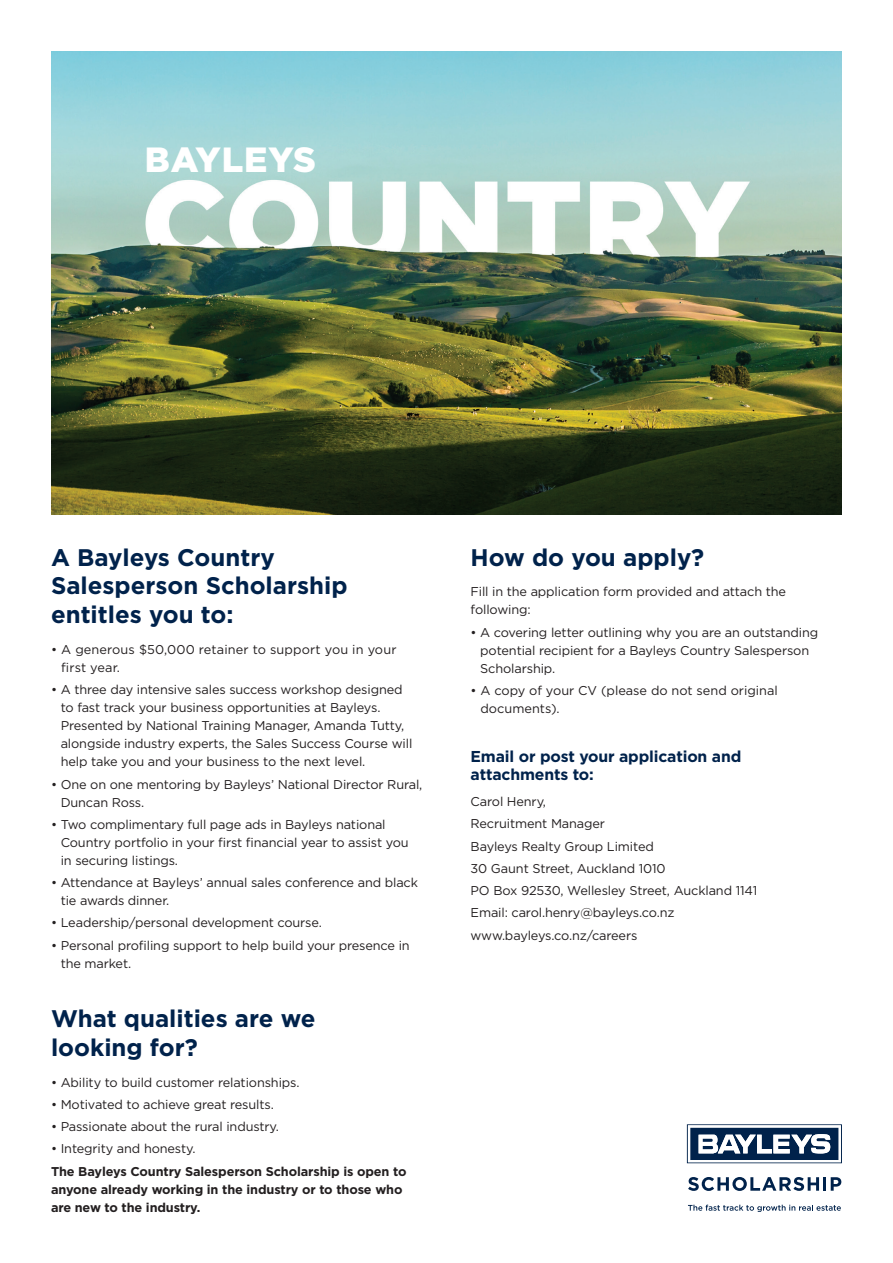
<style>
.page{position:relative;width:893px;height:1263px;background:#fff}
.page>*{position:absolute;margin:0;border:0;box-sizing:border-box;transform-origin:0 0}
.t1{font:900 34.95px "Gotham";letter-spacing:.025em;color:#fff}
.t2{font:700 24px/28.8px "Gotham";color:#00224b}
.t3{font:700 15.75px/18px "Gotham";letter-spacing:-.01em;color:#00224b}
.t4{font:12.75px/18px "Gotham";letter-spacing:-.01em;color:#231f20}
.t5{font:700 12.75px/18px "Gotham";letter-spacing:-.01em;color:#231f20}
.t6{font:12.75px/18px "Gotham";letter-spacing:.01em;color:#231f20}
</style>
<div class="page">
<img style="left:51px;top:51px;width:791px;height:463px">
<svg style="left:687px;top:1124px;width:155px;height:39px"></svg>
<svg style="left:688px;top:1204px;width:153px;height:8px"></svg>
<svg style="left:688px;top:1177px;width:131px;height:14px"></svg>
<hr style="left:823px;top:1177px;width:3px;height:14px;background:#00224b">
<svg style="left:831px;top:1177px;width:10px;height:14px"></svg>
<h1 class="t1" style="left:145px;top:136px;width:173px">BAYLEYS</h1>
<h2 class="t2" style="left:51px;top:543px;width:298px">A Bayleys Country<br>Salesperson Scholarship entitles you to:</h2>
<p class="t6" style="left:61px;top:640px;width:337px;text-indent:-10px">• A generous $50,000 retainer to support you in your first year.</p>
<p class="t4" style="left:61px;top:680px;width:353px;text-indent:-10px">• A three day intensive sales success workshop designed to fast track your business opportunities at Bayleys.<br>Presented by National Training Manager, Amanda Tutty, alongside industry experts, the Sales Success Course will help take you and your business to the next level.</p>
<p class="t4" style="left:61px;top:775px;width:363px;text-indent:-10px">• One on one mentoring by Bayleys’ National Director Rural,<br>Duncan Ross.</p>
<p class="t4" style="left:61px;top:815px;width:350px;text-indent:-10px">• Two complimentary full page ads in Bayleys national<br>Country portfolio in your first financial year to assist you in securing listings.</p>
<p class="t4" style="left:61px;top:873px;width:359px;text-indent:-10px">• Attendance at Bayleys’ annual sales conference and black tie awards dinner.</p>
<p class="t4" style="left:51px;top:913px;width:272px">• Leadership/personal development course.</p>
<p class="t4" style="left:61px;top:936px;width:351px;text-indent:-10px">• Personal profiling support to help build your presence in the market.</p>
<h2 class="t2" style="left:51px;top:1004px;width:266px">What qualities are we looking for?</h2>
<p class="t4" style="left:51px;top:1073px;width:250px">• Ability to build customer relationships.</p>
<p class="t4" style="left:51px;top:1095px;width:224px">• Motivated to achieve great results.</p>
<p class="t4" style="left:51px;top:1117px;width:229px">• Passionate about the rural industry.</p>
<p class="t4" style="left:51px;top:1140px;width:146px">• Integrity and honesty.</p>
<p class="t5" style="left:51px;top:1162px;width:357px">The Bayleys Country Salesperson Scholarship is open to anyone already working in the industry or to those who are new to the industry.</p>
<h2 class="t2" style="left:471px;top:543px;width:235px">How do you apply?</h2>
<p class="t4" style="left:471px;top:583px;width:317px">Fill in the application form provided and attach the following:</p>
<p class="t4" style="left:480px;top:623px;width:339px;text-indent:-10px">• A covering letter outlining why you are an outstanding potential recipient for a Bayleys Country Salesperson<br>Scholarship.</p>
<p class="t4" style="left:480px;top:681px;width:299px;text-indent:-10px">• A copy of your CV (please do not send original documents).</p>
<p class="t3" style="left:471px;top:747px;width:272px">Email or post your application and attachments to:</p>
<p class="t4" style="left:471px;top:790px;width:288px;line-height:22.2px">Carol Henry,<br>Recruitment Manager<br>Bayleys Realty Group Limited<br>30 Gaunt Street, Auckland 1010<br>PO Box 92530, Wellesley Street, Auckland 1141<br>Email: carol.henry@bayleys.co.nz www.bayleys.co.nz/careers</p>
</div>
